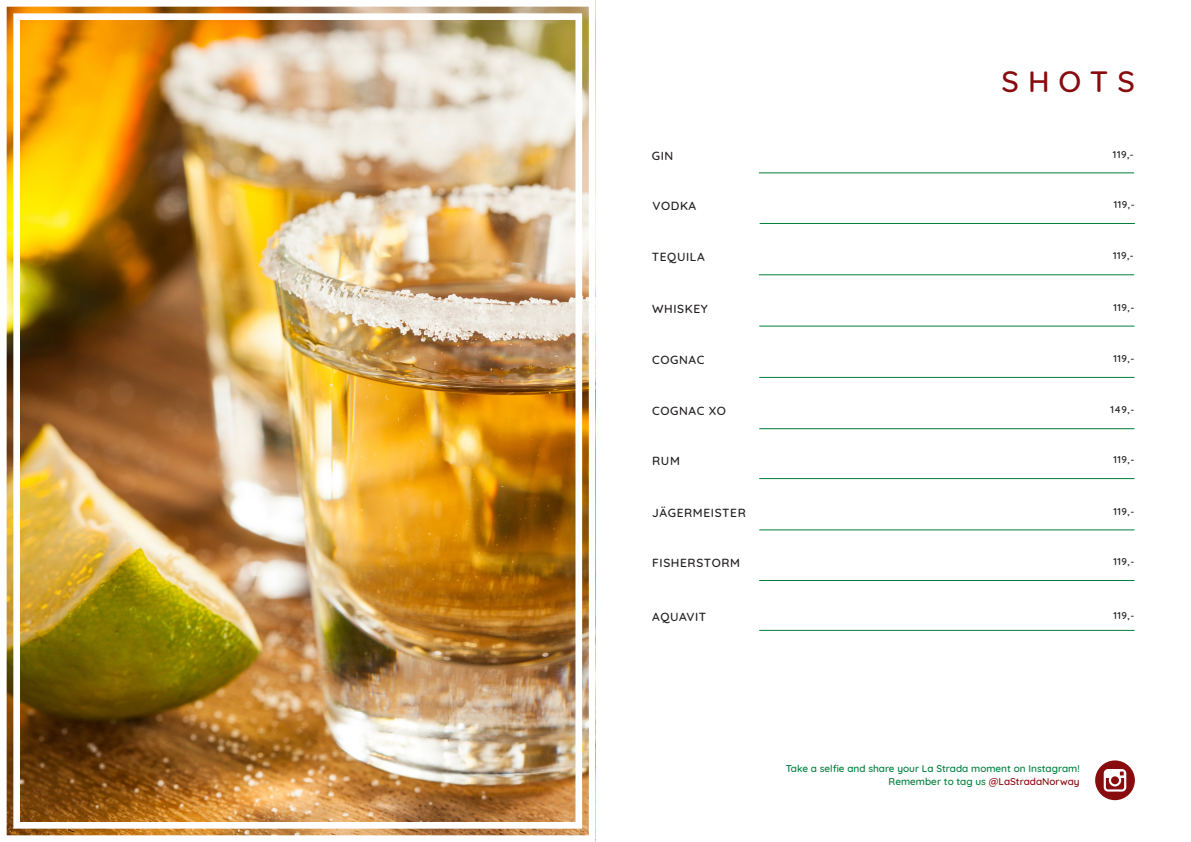
<style>
.page{position:relative;width:1191px;height:842px;background:#fff}
.page>*{position:absolute;margin:0;border:0;box-sizing:border-box;transform-origin:0 0}
.t1{font:500 30px "Quicksand";letter-spacing:.3em;color:#880b0e}
.t2{font:500 12px "Quicksand";letter-spacing:.05em;color:#231f20}
.t3{font:500 10px "Quicksand";color:#007e3d}
.t4{font:500 10px "Quicksand";letter-spacing:.05em;color:#231f20}
.s1{color:#880b0e}
</style>
<div class="page">
<hr style="left:759px;top:173px;width:375px;height:1px;background:#007e3d">
<hr style="left:759px;top:223px;width:375px;height:1px;background:#007e3d">
<hr style="left:759px;top:275px;width:375px;height:1px;background:#007e3d">
<hr style="left:759px;top:326px;width:375px;height:1px;background:#007e3d">
<hr style="left:759px;top:377px;width:375px;height:1px;background:#007e3d">
<hr style="left:759px;top:428px;width:375px;height:1px;background:#007e3d">
<hr style="left:759px;top:478px;width:375px;height:1px;background:#007e3d">
<hr style="left:759px;top:530px;width:375px;height:1px;background:#007e3d">
<hr style="left:759px;top:580px;width:375px;height:1px;background:#007e3d">
<hr style="left:759px;top:630px;width:375px;height:1px;background:#007e3d">
<img style="left:6px;top:0;width:590px;height:842px">
<div style="left:13px;top:13px;width:569px;height:816px;border:7px solid #fff"></div>
<svg style="left:1095px;top:760px;width:39px;height:40px"></svg>
<p class="t1" style="left:1001px;top:57px;width:135px">SHOTS</p>
<p class="t2" style="left:652px;top:146px;width:23px">GIN</p>
<p class="t4" style="left:1113px;top:146px;width:22px">119,-</p>
<p class="t2" style="left:652px;top:196px;width:45px">VODKA</p>
<p class="t4" style="left:1113px;top:197px;width:22px">119,-</p>
<p class="t2" style="left:652px;top:247px;width:54px">TEQUILA</p>
<p class="t4" style="left:1113px;top:247px;width:22px">119,-</p>
<p class="t2" style="left:652px;top:299px;width:57px">WHISKEY</p>
<p class="t4" style="left:1113px;top:299px;width:22px">119,-</p>
<p class="t2" style="left:652px;top:350px;width:54px">COGNAC</p>
<p class="t4" style="left:1113px;top:350px;width:22px">119,-</p>
<p class="t2" style="left:652px;top:401px;width:75px">COGNAC XO</p>
<p class="t4" style="left:1110px;top:401px;width:25px">149,-</p>
<p class="t2" style="left:652px;top:451px;width:29px">RUM</p>
<p class="t4" style="left:1113px;top:452px;width:22px">119,-</p>
<p class="t2" style="left:652px;top:503px;width:95px">JÄGERMEISTER</p>
<p class="t4" style="left:1113px;top:503px;width:22px">119,-</p>
<p class="t2" style="left:652px;top:553px;width:89px">FISHERSTORM</p>
<p class="t4" style="left:1113px;top:553px;width:22px">119,-</p>
<p class="t2" style="left:652px;top:607px;width:56px">AQUAVIT</p>
<p class="t4" style="left:1113px;top:608px;width:22px">119,-</p>
<p class="t3" style="left:785px;top:760px;width:295px">Take a selfie and share your La Strada moment on Instagram!</p>
<p class="t3" style="left:888px;top:773px;width:192px">Remember to tag us <span class="s1">@LaStradaNorway</span></p>
</div>
